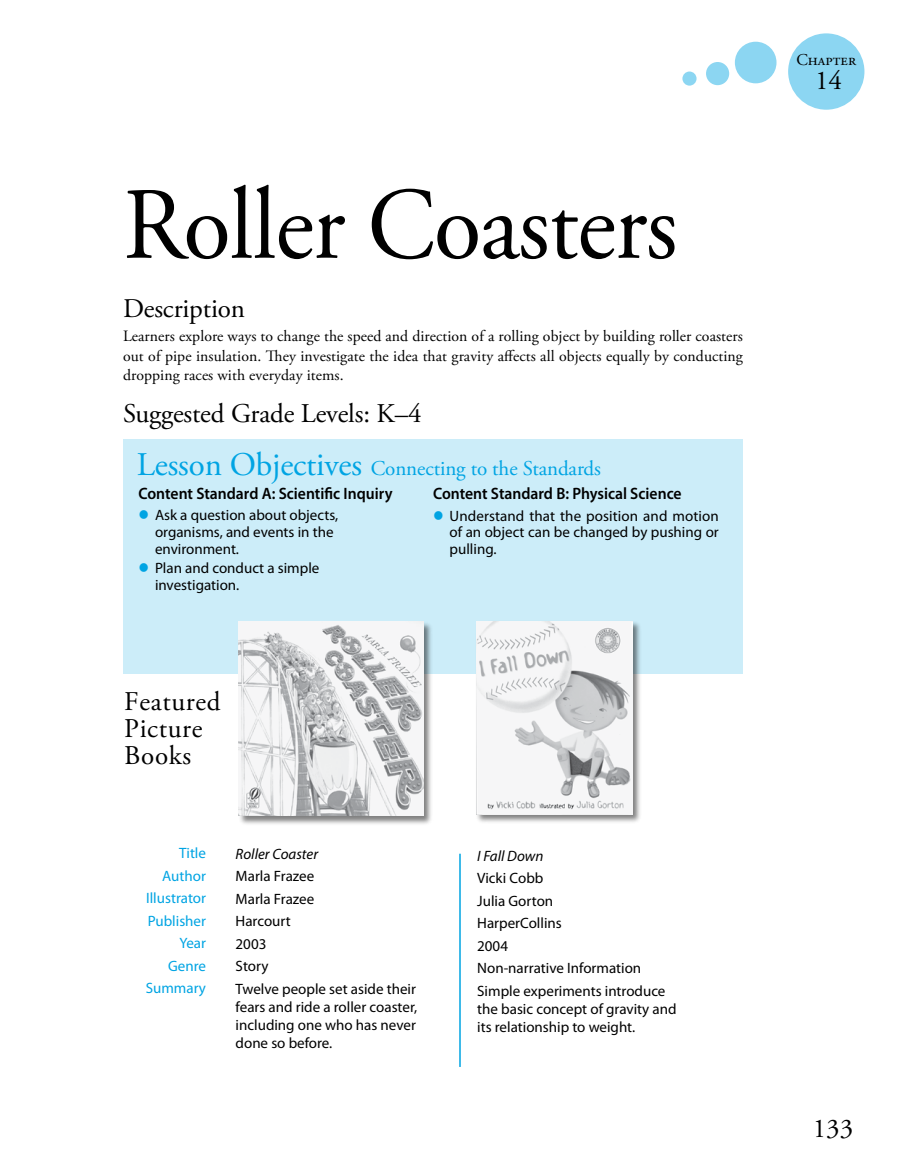
<style>
.page{position:relative;width:905px;height:1175px;background:#fff}
.page>*{position:absolute;margin:0;border:0;box-sizing:border-box;transform-origin:0 0}
.t1{font:102px "Adobe Garamond Pro";color:#000;scale:.95 1}
.t2{font:27px/27px "Adobe Garamond Pro";letter-spacing:-.005em;color:#000}
.t3{font:21px "Adobe Garamond Pro";letter-spacing:-.005em;color:#00a4e3}
.t4{font:600 16.5px "Myriad Pro";color:#000;scale:.95 1}
.t5{font:16.5px "Adobe Garamond Pro";color:#000}
.t6{font:15.75px/19.5px "Adobe Garamond Pro";letter-spacing:.005em;color:#000;text-align:justify}
.t7{font:15px/22.5px "Myriad Pro";color:#000}
.t8{font:15px/22.5px "Myriad Pro";color:#00a4e3;text-align:right}
.t9{font:italic 15px "Myriad Pro";color:#000}
.s1{font-size:33px}
.s2{color:#00a4e3}
</style>
<div class="page">
<div style="left:788px;top:33px;width:76px;height:77px;background:#8cd6f2;border-radius:50%"></div>
<div style="left:734px;top:42px;width:42px;height:41px;background:#8cd6f2;border-radius:50%"></div>
<div style="left:706px;top:62px;width:23px;height:23px;background:#8cd6f2;border-radius:50%"></div>
<div style="left:682px;top:71px;width:14px;height:15px;background:#8cd6f2;border-radius:50%"></div>
<div style="left:123px;top:439px;width:619px;height:235px;background:#ccedf9"></div>
<hr style="left:459px;top:853px;width:1px;height:213px;background:#00a4e3">
<div style="left:237px;top:620px;width:196px;height:206px;background:#000;opacity:.5"></div>
<img style="left:239px;top:622px;width:184px;height:193px">
<div style="left:474px;top:620px;width:168px;height:204px;background:#000;opacity:.5"></div>
<img style="left:476px;top:621px;width:156px;height:193px">
<h1 class="t1" style="left:123px;top:164px;width:585px">Roller Coasters</h1>
<h2 class="t2" style="left:123px;top:296px;width:123px">Description</h2>
<p class="t6" style="left:123px;top:327px;width:621px">Learners explore ways to change the speed and direction of a rolling object by building roller coasters out of pipe insulation. They investigate the idea that gravity affects all objects equally by conducting dropping races with everyday items.</p>
<h2 class="t2" style="left:123px;top:401px;width:300px">Suggested Grade Levels: K–4</h2>
<h3 class="t3" style="left:137px;top:455px;width:465px"><span class="s1">Lesson Objectives</span> Connecting to the Standards</h3>
<p class="t4" style="left:138px;top:484px;width:269px">Content Standard A: Scientific Inquiry</p>
<p class="t7" style="left:155px;top:507px;width:185px;line-height:16.5px;text-indent:-16px"><span class="s2">●</span> Ask a question about objects, organisms, and events in the environment.</p>
<p class="t7" style="left:155px;top:560px;width:166px;line-height:16.5px;text-indent:-16px"><span class="s2">●</span> Plan and conduct a simple investigation.</p>
<h2 class="t2" style="left:124px;top:688px;width:98px">Featured<br>Picture<br>Books</h2>
<p class="t4" style="left:433px;top:484px;width:263px">Content Standard B: Physical Science</p>
<p class="t7" style="left:449px;top:507px;width:271px;line-height:16.5px;text-align:justify;text-indent:-16px"><span class="s2">●</span> Understand that the position and motion of an object can be changed by pushing or pulling.</p>
<p class="t8" style="left:146px;top:842px;width:62px">Title<br>Author<br>Illustrator<br>Publisher<br>Year<br>Genre<br>Summary</p>
<p class="t9" style="left:477px;top:847px;width:68px">I Fall Down</p>
<p class="t9" style="left:236px;top:845px;width:84px">Roller Coaster</p>
<p class="t7" style="left:236px;top:865px;width:182px">Marla Frazee<br>Marla Frazee<br>Harcourt<br>2003<br>Story<br>Twelve people set aside their</p>
<p class="t7" style="left:236px;top:998px;width:183px;line-height:18px;text-align:justify">fears and ride a roller coaster, including one who has never done so before.</p>
<p class="t7" style="left:477px;top:867px;width:190px">Vicki Cobb<br>Julia Gorton<br>HarperCollins<br>2004<br>Non-narrative Information<br>Simple experiments introduce</p>
<p class="t7" style="left:477px;top:1000px;width:201px;line-height:18px">the basic concept of gravity and its relationship to weight.</p>
<p class="t5" style="left:796px;top:50px;width:61px">Chapter</p>
<h2 class="t2" style="left:815px;top:68px;width:28px">14</h2>
<h2 class="t2" style="left:812px;top:1115px;width:42px">133</h2>
</div>
